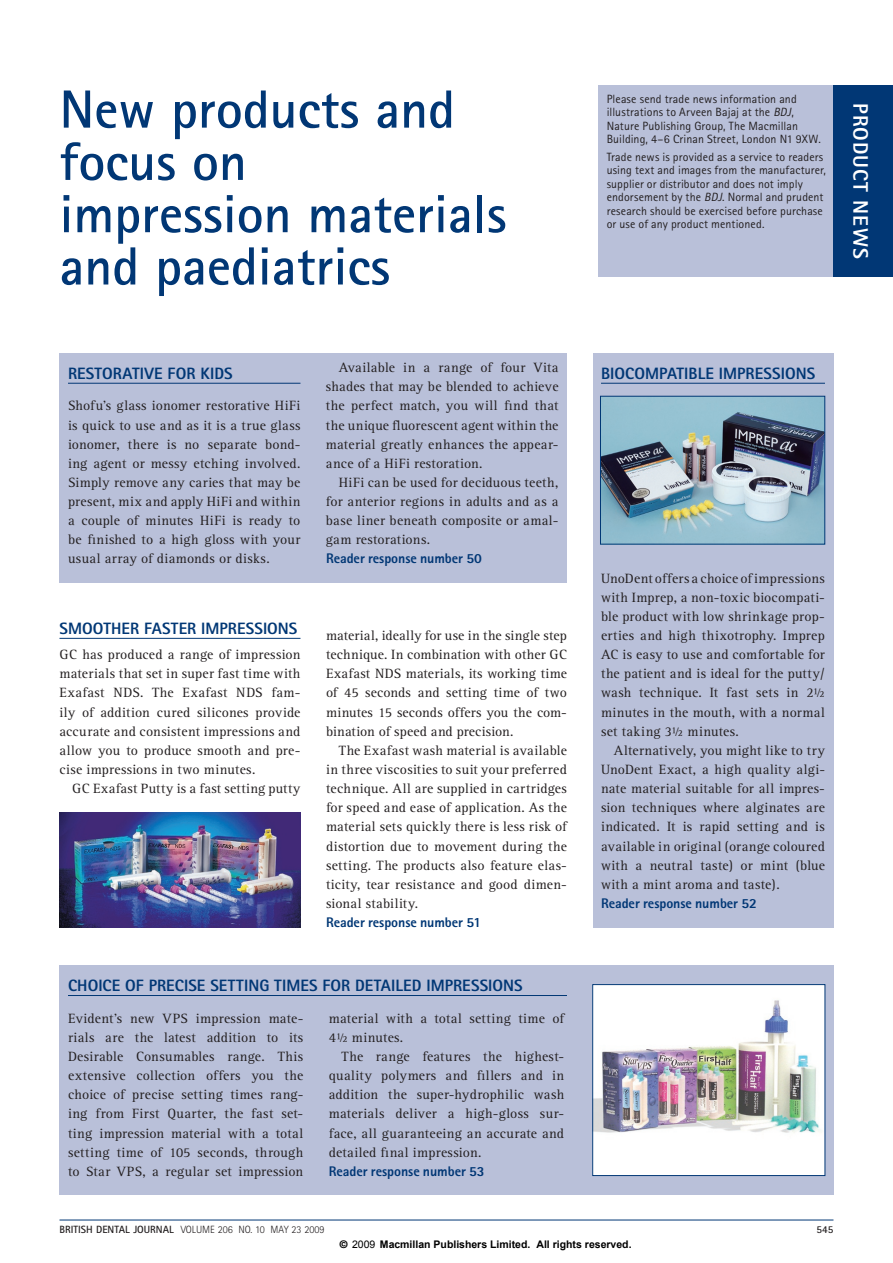
<style>
.page{position:relative;width:893px;height:1263px;background:#fff}
.page>*{position:absolute;margin:0;border:0;box-sizing:border-box;transform-origin:0 0}
.t1{font:700 53.85px/52.3px "Rotis Sans Serif";color:#013775}
.t2{font:800 21px "Rotis Sans Serif";letter-spacing:.05em;color:#fff}
.t3{font:800 16.5px "Rotis Sans Serif";color:#013775}
.t4{font:13.95px/19.2px "Rotis Serif";letter-spacing:.02em;color:#231f20;text-align:justify}
.t5{font:800 13.95px "Rotis Sans Serif";letter-spacing:-.005em;color:#013775}
.t6{font:12px/13.5px "Rotis Sans Serif";letter-spacing:.01em;color:#231f20}
.t7{font:700 10.5px "Arial";color:#000}
.t8{font:300 10.5px "Rotis Sans Serif";color:#231f20}
.t9{font:700 10.5px "Rotis Sans Serif";color:#231f20}
.s1{font-style:italic}
.s2{font-weight:700}
.s3{font-family:"Helvetica"}
.s4{font-weight:400}
</style>
<div class="page">
<div style="left:59px;top:965px;width:774px;height:230px;background:#b9c0d9"></div>
<div style="left:592px;top:353px;width:241px;height:574px;background:#b9c0d9"></div>
<hr style="left:59px;top:1220px;width:774px;height:1px;background:#013775">
<div style="left:598px;top:85px;width:295px;height:191px;background:#b9c0d9"></div>
<div style="left:833px;top:85px;width:60px;height:191px;background:#013775"></div>
<div style="left:59px;top:353px;width:508px;height:230px;background:#b9c0d9"></div>
<hr style="left:68px;top:383px;width:232px;height:1px;background:#013775">
<hr style="left:601px;top:383px;width:224px;height:1px;background:#013775">
<hr style="left:59px;top:638px;width:241px;height:1px;background:#013775">
<img style="left:594px;top:986px;width:229px;height:188px">
<div style="left:592px;top:984px;width:233px;height:192px;border:1px solid #013775"></div>
<img style="left:602px;top:398px;width:221px;height:144px">
<div style="left:600px;top:396px;width:225px;height:148px;border:1px solid #013775"></div>
<hr style="left:68px;top:995px;width:499px;height:1px;background:#013775">
<img style="left:59px;top:812px;width:241px;height:115px">
<h1 class="t1" style="left:59px;top:89px;width:449px">New products and focus on<br>impression materials and paediatrics</h1>
<p class="t6" style="left:607px;top:93px;width:216px">Please send trade news information and illustrations to Arveen Bajaj at the <span class="s1">BDJ</span>, Nature Publishing Group, The Macmillan Building, 4–6 Crinan Street, London N1 9XW.</p>
<p class="t6" style="left:607px;top:151px;width:221px">Trade news is provided as a service to readers using text and images from the manufacturer, supplier or distributor and does not imply endorsement by the <span class="s1">BDJ</span>. Normal and prudent research should be exercised before purchase or use of any product mentioned.</p>
<h2 class="t2" style="left:868px;top:103px;width:157px;rotate:90deg">PRODUCT NEWS</h2>
<p class="t3" style="left:68px;top:367px;width:166px">RESTORATIVE FOR KIDS</p>
<p class="t4" style="left:68px;top:397px;width:234px">Shofu’s glass ionomer restorative HiFi is quick to use and as it is a true glass ionomer, there is no separate bond&shy;ing agent or messy etching involved.<br>Simply remove any caries that may be present, mix and apply HiFi and within a couple of minutes HiFi is ready to be finished to a high gloss with your usual array of diamonds or disks.</p>
<p class="t3" style="left:59px;top:622px;width:239px">SMOOTHER FASTER IMPRESSIONS</p>
<p class="t4" style="left:59px;top:646px;width:242px">GC has produced a range of impression materials that set in super fast time with Exafast NDS. The Exafast NDS fam&shy;ily of addition cured silicones provide accurate and consistent impressions and allow you to produce smooth and pre&shy;cise impressions in two minutes.</p>
<p class="t4" style="left:72px;top:780px;width:230px">GC Exafast Putty is a fast setting putty</p>
<p class="t4" style="left:326px;top:359px;width:234px;text-indent:13px">Available in a range of four Vita shades that may be blended to achieve the perfect match, you will find that the unique fluorescent agent within the material greatly enhances the appear&shy;ance of a HiFi restoration.</p>
<p class="t4" style="left:326px;top:474px;width:234px;text-indent:13px">HiFi can be used for deciduous teeth, for anterior regions in adults and as a base liner beneath composite or amal&shy;gam restorations.</p>
<p class="t5" style="left:326px;top:554px;width:157px">Reader response number 50</p>
<p class="t4" style="left:326px;top:627px;width:242px">material, ideally for use in the single step technique. In combination with other GC Exafast NDS materials, its working time of 45 seconds and setting time of two minutes 15 seconds offers you the com&shy;bination of speed and precision.</p>
<p class="t4" style="left:326px;top:742px;width:242px;text-indent:13px">The Exafast wash material is available in three viscosities to suit your preferred technique. All are supplied in cartridges for speed and ease of application. As the material sets quickly there is less risk of distortion due to movement during the setting. The products also feature elas&shy;ticity, tear resistance and good dimen&shy;sional stability.</p>
<p class="t5" style="left:326px;top:917px;width:157px">Reader response number 51</p>
<p class="t3" style="left:68px;top:980px;width:456px">CHOICE OF PRECISE SETTING TIMES FOR DETAILED IMPRESSIONS</p>
<p class="t4" style="left:68px;top:1010px;width:237px">Evident’s new VPS impression mate&shy;rials are the latest addition to its Desirable Consumables range. This extensive collection offers you the choice of precise setting times rang&shy;ing from First Quarter, the fast set&shy;ting impression material with a total setting time of 105 seconds, through to Star VPS, a regular set impression</p>
<p class="t4" style="left:329px;top:1010px;width:237px">material with a total setting time of<br>4½ minutes.</p>
<p class="t4" style="left:329px;top:1048px;width:237px;text-indent:13px">The range features the highest&shy;quality polymers and fillers and in addition the super-hydrophilic wash materials deliver a high-gloss sur&shy;face, all guaranteeing an accurate and detailed final impression.</p>
<p class="t5" style="left:329px;top:1166px;width:157px">Reader response number 53</p>
<p class="t3" style="left:601px;top:367px;width:216px">BIOCOMPATIBLE IMPRESSIONS</p>
<p class="t4" style="left:601px;top:570px;width:225px">UnoDent offers a choice of impressions with Imprep, a non-toxic biocompati&shy;ble product with low shrinkage prop&shy;erties and high thixotrophy. Imprep AC is easy to use and comfortable for the patient and is ideal for the putty/ wash technique. It fast sets in 2½ minutes in the mouth, with a normal set taking 3½ minutes.</p>
<p class="t4" style="left:601px;top:742px;width:225px;text-indent:13px">Alternatively, you might like to try UnoDent Exact, a high quality algi&shy;nate material suitable for all impres&shy;sion techniques where alginates are indicated. It is rapid setting and is available in original (orange coloured with a neutral taste) or mint (blue with a mint aroma and taste).</p>
<p class="t5" style="left:601px;top:898px;width:157px">Reader response number 52</p>
<p class="t8" style="left:59px;top:1226px;width:267px"><span class="s2">BRITISH DENTAL JOURNAL</span> VOLUME 206 NO. 10 MAY 23 2009</p>
<p class="t9" style="left:816px;top:1226px;width:18px">545</p>
<p class="t7" style="left:340px;top:1237px;width:293px"><span class="s3">©</span> <span class="s4">2009</span> Macmillan Publishers Limited. All rights reserved.</p>
</div>
